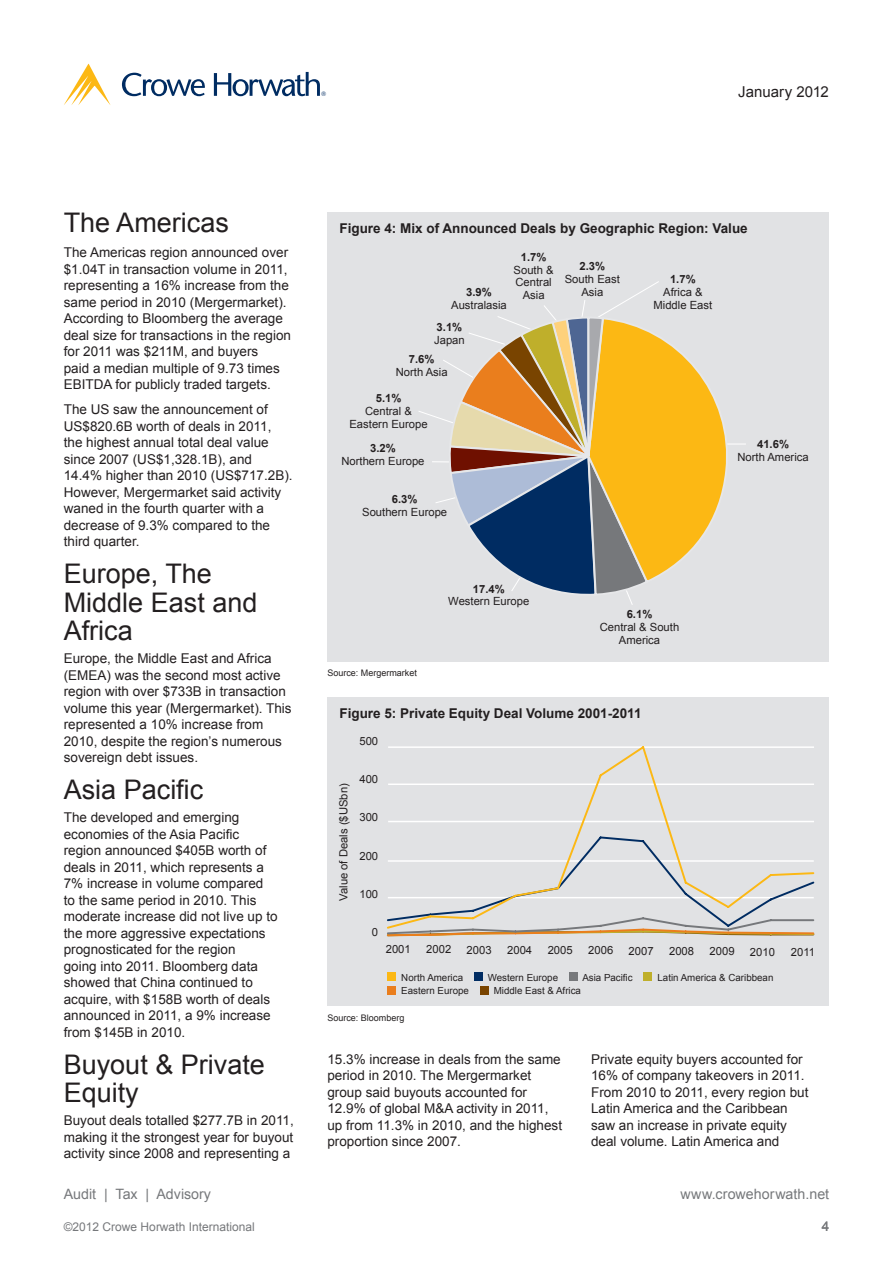
<style>
.page{position:relative;width:893px;height:1263px;background:#fff}
.page>*{position:absolute;margin:0;border:0;box-sizing:border-box;transform-origin:0 0}
.t1{font:27px/28.5px "Arial";color:#231f20}
.t2{font:15px "Arial";color:#231f20}
.t3{font:14.25px "Arial";color:#76787b}
.t4{font:13.5px/16.5px "Arial";color:#231f20}
.t5{font:700 13.5px "Arial";color:#231f20}
.t6{font:13.5px "Arial";color:#76787b}
.t7{font:12px "Arial";color:#76787b}
.t8{font:11.25px/12.8px "Arial";color:#231f20;text-align:center}
.t9{font:700 11.25px "Arial";color:#231f20}
.t10{font:9.75px "Arial";color:#231f20}
.t11{font:9px "Arial";color:#231f20}
.t12{font:6.3px "News Gothic BT";color:#002c62}
</style>
<div class="page">
<svg style="left:122px;top:73px;width:83px;height:23px"></svg>
<svg style="left:214px;top:72px;width:106px;height:24px"></svg>
<svg style="left:64px;top:64px;width:46px;height:41px"></svg>
<div style="left:327px;top:213px;width:502px;height:449px;background:#e1e2e4"></div>
<hr style="left:709px;top:444px;width:37px;height:1px;background:#fff">
<svg style="left:418px;top:281px;width:316px;height:324px"></svg>
<div style="left:327px;top:697px;width:502px;height:309px;background:#e1e2e4"></div>
<div style="left:387px;top:972px;width:9px;height:9px;background:#fcb814"></div>
<div style="left:474px;top:972px;width:8px;height:9px;background:#002c62"></div>
<div style="left:569px;top:972px;width:8px;height:9px;background:#76787b"></div>
<div style="left:644px;top:972px;width:8px;height:9px;background:#bfaf2b"></div>
<div style="left:387px;top:986px;width:9px;height:8px;background:#ea7e1d"></div>
<div style="left:480px;top:986px;width:8px;height:8px;background:#794400"></div>
<svg style="left:386px;top:930px;width:429px;height:7px"></svg>
<svg style="left:387px;top:746px;width:428px;height:184px"></svg>
<p class="t12" style="left:321px;top:90px;width:7px">®</p>
<p class="t2" style="left:738px;top:82px;width:92px">January 2012</p>
<h1 class="t1" style="left:64px;top:209px;width:167px">The Americas</h1>
<p class="t4" style="left:64px;top:244px;width:229px">The Americas region announced over $1.04T in transaction volume in 2011, representing a 16% increase from the same period in 2010 (Mergermarket).<br>According to Bloomberg the average deal size for transactions in the region for 2011 was $211M, and buyers<br>paid a median multiple of 9.73 times EBITDA for publicly traded targets.</p>
<p class="t4" style="left:64px;top:401px;width:230px">The US saw the announcement of<br>US$820.6B worth of deals in 2011, the highest annual total deal value since 2007 (US$1,328.1B), and<br>14.4% higher than 2010 (US$717.2B).<br>However, Mergermarket said activity waned in the fourth quarter with a decrease of 9.3% compared to the third quarter.</p>
<h1 class="t1" style="left:64px;top:560px;width:195px">Europe, The<br>Middle East and<br>Africa</h1>
<p class="t4" style="left:64px;top:650px;width:229px">Europe, the Middle East and Africa (EMEA) was the second most active region with over $733B in transaction volume this year (Mergermarket). This represented a 10% increase from 2010, despite the region’s numerous sovereign debt issues.</p>
<h1 class="t1" style="left:64px;top:776px;width:141px">Asia Pacific</h1>
<p class="t4" style="left:64px;top:809px;width:215px">The developed and emerging economies of the Asia Pacific region announced $405B worth of deals in 2011, which represents a<br>7% increase in volume compared to the same period in 2010. This moderate increase did not live up to the more aggressive expectations prognosticated for the region<br>going into 2011. Bloomberg data showed that China continued to acquire, with $158B worth of deals announced in 2011, a 9% increase from $145B in 2010.</p>
<h1 class="t1" style="left:64px;top:1050px;width:203px">Buyout &amp; Private<br>Equity</h1>
<p class="t4" style="left:64px;top:1112px;width:232px;text-align:justify">Buyout deals totalled $277.7B in 2011, making it the strongest year for buyout activity since 2008 and representing a</p>
<p class="t5" style="left:339px;top:219px;width:410px">Figure 4: Mix of Announced Deals by Geographic Region: Value</p>
<p class="t9" style="left:521px;top:249px;width:27px">1.7%</p>
<p class="t8" style="left:514px;top:263px;width:42px">South &amp;<br>Central<br>Asia</p>
<p class="t9" style="left:466px;top:285px;width:27px">3.9%</p>
<p class="t8" style="left:451px;top:299px;width:57px">Australasia</p>
<p class="t9" style="left:437px;top:320px;width:27px">3.1%</p>
<p class="t8" style="left:434px;top:334px;width:32px">Japan</p>
<p class="t9" style="left:409px;top:352px;width:27px">7.6%</p>
<p class="t8" style="left:396px;top:366px;width:53px">North Asia</p>
<p class="t9" style="left:376px;top:391px;width:27px">5.1%</p>
<p class="t8" style="left:349px;top:405px;width:80px">Central &amp;<br>Eastern Europe</p>
<p class="t9" style="left:370px;top:440px;width:27px">3.2%</p>
<p class="t8" style="left:341px;top:454px;width:85px">Northern Europe</p>
<p class="t9" style="left:392px;top:492px;width:27px">6.3%</p>
<p class="t8" style="left:362px;top:506px;width:87px">Southern Europe</p>
<p class="t9" style="left:579px;top:259px;width:27px">2.3%</p>
<p class="t8" style="left:565px;top:273px;width:57px">South East<br>Asia</p>
<p class="t9" style="left:670px;top:272px;width:27px">1.7%</p>
<p class="t8" style="left:653px;top:286px;width:60px">Africa &amp;<br>Middle East</p>
<p class="t9" style="left:757px;top:436px;width:33px">41.6%</p>
<p class="t8" style="left:737px;top:450px;width:73px">North America</p>
<p class="t11" style="left:327px;top:667px;width:91px">Source: Mergermarket</p>
<p class="t9" style="left:473px;top:581px;width:33px">17.4%</p>
<p class="t8" style="left:448px;top:595px;width:83px">Western Europe</p>
<p class="t9" style="left:627px;top:607px;width:27px">6.1%</p>
<p class="t8" style="left:600px;top:621px;width:81px">Central &amp; South<br>America</p>
<p class="t5" style="left:339px;top:704px;width:304px">Figure 5: Private Equity Deal Volume 2001-2011</p>
<p class="t8" style="left:359px;top:735px;width:20px">500</p>
<p class="t8" style="left:359px;top:773px;width:20px">400</p>
<p class="t8" style="left:359px;top:811px;width:20px">300</p>
<p class="t8" style="left:359px;top:849px;width:20px">200</p>
<p class="t8" style="left:359px;top:888px;width:20px">100</p>
<p class="t8" style="left:372px;top:926px;width:8px">0</p>
<p class="t8" style="left:337px;top:901px;width:119px;rotate:-90deg">Value of Deals ($USbn)</p>
<p class="t8" style="left:386px;top:942px;width:27px">2001</p>
<p class="t8" style="left:426px;top:942px;width:27px">2002</p>
<p class="t8" style="left:467px;top:944px;width:27px">2003</p>
<p class="t8" style="left:507px;top:944px;width:27px">2004</p>
<p class="t8" style="left:548px;top:943px;width:27px">2005</p>
<p class="t8" style="left:588px;top:943px;width:27px">2006</p>
<p class="t8" style="left:629px;top:944px;width:27px">2007</p>
<p class="t8" style="left:669px;top:944px;width:27px">2008</p>
<p class="t8" style="left:710px;top:945px;width:27px">2009</p>
<p class="t8" style="left:750px;top:946px;width:27px">2010</p>
<p class="t8" style="left:791px;top:946px;width:26px">2011</p>
<p class="t10" style="left:401px;top:971px;width:63px">North America</p>
<p class="t10" style="left:488px;top:971px;width:72px">Western Europe</p>
<p class="t10" style="left:582px;top:971px;width:52px">Asia Pacific</p>
<p class="t10" style="left:657px;top:971px;width:117px">Latin America &amp; Caribbean</p>
<p class="t10" style="left:401px;top:984px;width:69px">Eastern Europe</p>
<p class="t10" style="left:494px;top:984px;width:89px">Middle East &amp; Africa</p>
<p class="t11" style="left:327px;top:1012px;width:79px">Source: Bloomberg</p>
<p class="t4" style="left:327px;top:1051px;width:236px">15.3% increase in deals from the same period in 2010. The Mergermarket group said buyouts accounted for 12.9% of global M&amp;A activity in 2011, up from 11.3% in 2010, and the highest proportion since 2007.</p>
<p class="t4" style="left:591px;top:1051px;width:219px">Private equity buyers accounted for 16% of company takeovers in 2011.<br>From 2010 to 2011, every region but Latin America and the Caribbean saw an increase in private equity deal volume. Latin America and</p>
<p class="t3" style="left:64px;top:1185px;width:149px">Audit | Tax | Advisory</p>
<p class="t3" style="left:680px;top:1185px;width:150px">www.crowehorwath.net</p>
<p class="t7" style="left:64px;top:1219px;width:192px">©2012 Crowe Horwath International</p>
<p class="t6" style="left:822px;top:1218px;width:9px">4</p>
</div>
